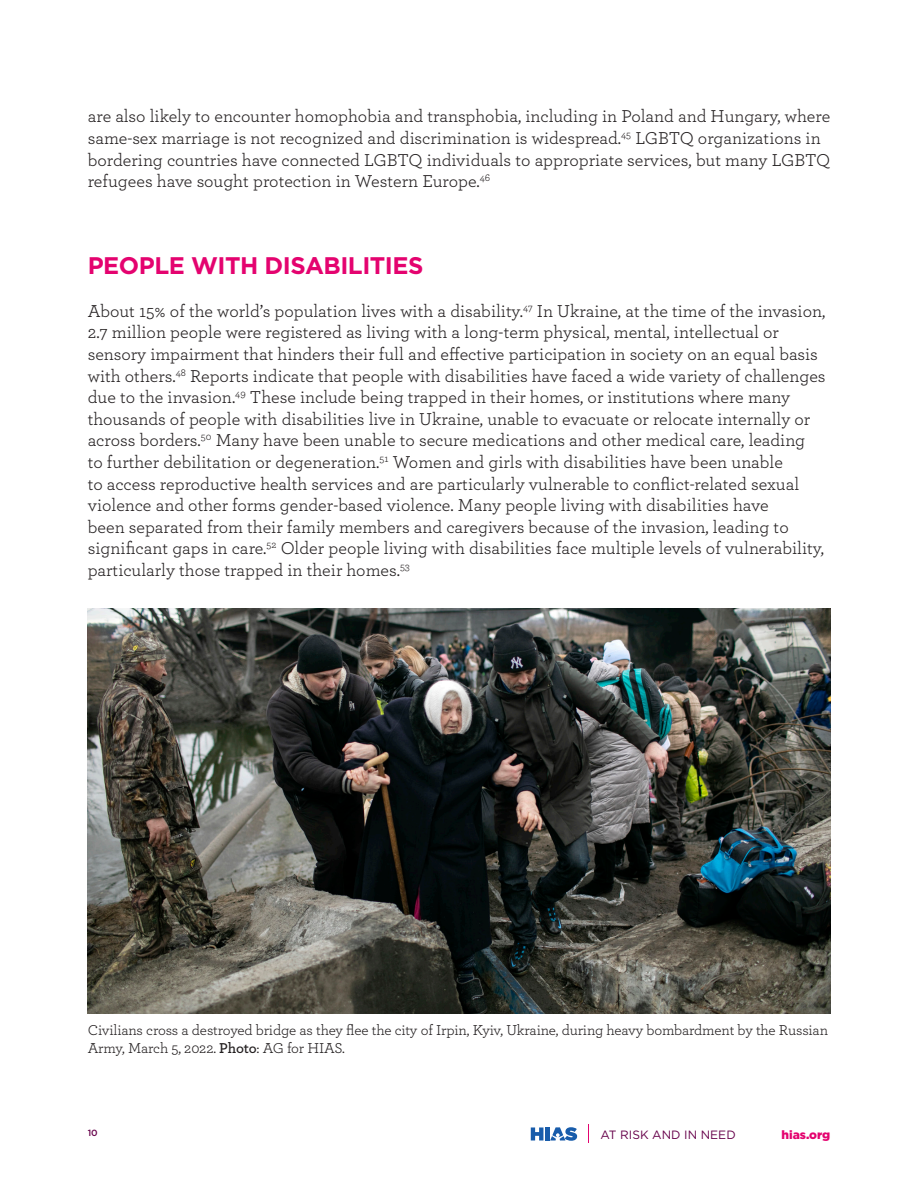
<style>
.page{position:relative;width:918px;height:1188px;background:#fff}
.page>*{position:absolute;margin:0;border:0;box-sizing:border-box;transform-origin:0 0}
.t1{font:700 24px "Gotham";letter-spacing:-.02em;color:#e4036f}
.t2{font:18px/21.6px "Archer";color:#231f20}
.t3{font:15px/18px "Archer";letter-spacing:-.01em;color:#231f20}
.t4{font:12px "Gotham";color:#66004a}
.t5{font:900 12px "Gotham";color:#e4036f}
.t6{font:500 9px "Gotham";color:#66004a}
.s1{font-weight:600}
</style>
<div class="page">
<img style="left:88px;top:608px;width:742px;height:406px">
<svg style="left:531px;top:1127px;width:12px;height:14px"></svg>
<div style="left:545px;top:1127px;width:5px;height:14px;background:#185cab"></div>
<svg style="left:550px;top:1127px;width:27px;height:14px"></svg>
<svg style="left:588px;top:1125px;width:1px;height:18px"></svg>
<p class="t2" style="left:88px;top:105px;width:744px">are also likely to encounter homophobia and transphobia, including in Poland and Hungary, where same-sex marriage is not recognized and discrimination is widespread.<sup>45</sup> LGBTQ organizations in bordering countries have connected LGBTQ individuals to appropriate services, but many LGBTQ refugees have sought protection in Western Europe.<sup>46</sup></p>
<p class="t1" style="left:88px;top:249px;width:337px">PEOPLE WITH DISABILITIES</p>
<p class="t2" style="left:88px;top:299px;width:739px">About 15% of the world’s population lives with a disability.<sup>47</sup> In Ukraine, at the time of the invasion, 2.7 million people were registered as living with a long-term physical, mental, intellectual or sensory impairment that hinders their full and effective participation in society on an equal basis with others.<sup>48</sup> Reports indicate that people with disabilities have faced a wide variety of challenges due to the invasion.<sup>49</sup> These include being trapped in their homes, or institutions where many thousands of people with disabilities live in Ukraine, unable to evacuate or relocate internally or across borders.<sup>50</sup> Many have been unable to secure medications and other medical care, leading<br>to further debilitation or degeneration.<sup>51</sup> Women and girls with disabilities have been unable<br>to access reproductive health services and are particularly vulnerable to conflict-related sexual violence and other forms gender-based violence. Many people living with disabilities have<br>been separated from their family members and caregivers because of the invasion, leading to significant gaps in care.<sup>52</sup> Older people living with disabilities face multiple levels of vulnerability, particularly those trapped in their homes.<sup>53</sup></p>
<p class="t3" style="left:88px;top:1020px;width:742px">Civilians cross a destroyed bridge as they flee the city of Irpin, Kyiv, Ukraine, during heavy bombardment by the Russian<br>Army, March 5, 2022. <span class="s1">Photo</span>: AG for HIAS.</p>
<p class="t6" style="left:88px;top:1127px;width:12px">10</p>
<p class="t4" style="left:600px;top:1127px;width:137px">AT RISK AND IN NEED</p>
<p class="t5" style="left:782px;top:1126px;width:50px">hias.org</p>
</div>
